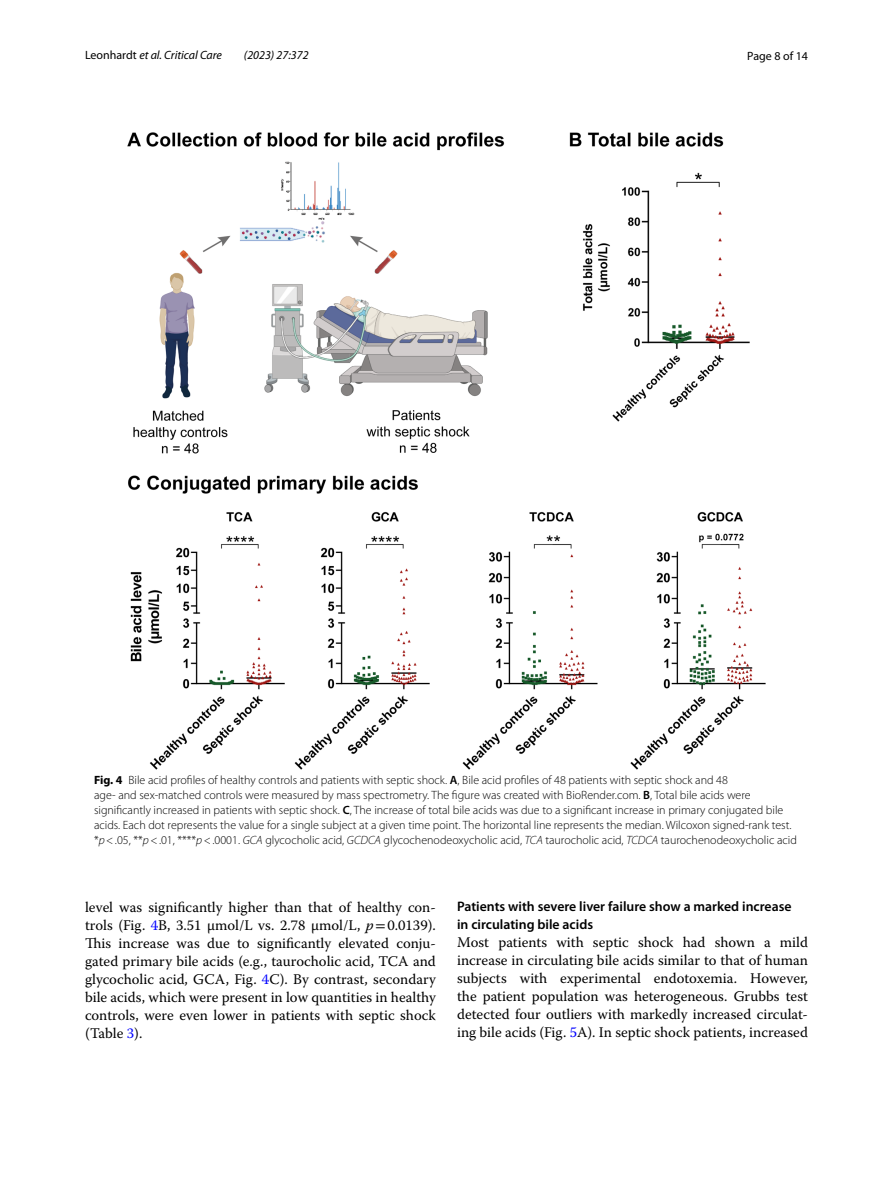
<style>
.page{position:relative;width:893px;height:1187px;background:#fff}
.page>*{position:absolute;margin:0;border:0;box-sizing:border-box;transform-origin:0 0}
.t1{font:14.7px/18px "Warnock Pro";color:#000;text-align:justify}
.t2{font:600 13.8px/18px "Myriad Pro";color:#000}
.t3{font:300 12px/15px "Myriad Pro";color:#000}
.t4{font:italic 12px "Myriad Pro";color:#000}
.t5{font:12px "Myriad Pro";color:#000}
.s1{font-style:normal}
.s2{font-weight:700}
.s3{font-weight:600}
.s4{font-style:italic}
.s5{color:#00f}
.s6{font-family:"STIX"}
</style>
<div class="page">
<img style="left:128px;top:133px;width:637px;height:636px">
<p class="t4" style="left:85px;top:48px;width:139px"><span class="s1">Leonhardt</span> et al. Critical Care</p>
<p class="t4" style="left:244px;top:48px;width:66px">(2023) 27:372</p>
<p class="t5" style="left:747px;top:48px;width:62px">Page 8 of 14</p>
<p class="t3" style="left:94px;top:773px;width:704px"><span class="s2">Fig. 4</span> Bile acid profiles of healthy controls and patients with septic shock. <span class="s3">A</span>, Bile acid profiles of 48 patients with septic shock and 48<br>age- and sex-matched controls were measured by mass spectrometry. The figure was created with BioRender.com. <span class="s3">B</span>, Total bile acids were significantly increased in patients with septic shock. <span class="s3">C</span>, The increase of total bile acids was due to a significant increase in primary conjugated bile acids. Each dot represents the value for a single subject at a given time point. The horizontal line represents the median. Wilcoxon signed-rank test. *<span class="s4">p</span>&lt;.05, **<span class="s4">p</span>&lt;.01, ****<span class="s4">p</span>&lt;.0001. <span class="s4">GCA</span> glycocholic acid, <span class="s4">GCDCA</span> glycochenodeoxycholic acid, <span class="s4">TCA</span> taurocholic acid, <span class="s4">TCDCA</span> taurochenodeoxycholic acid</p>
<p class="t1" style="left:85px;top:897px;width:352px">level was significantly higher than that of healthy con&shy;trols (Fig. <span class="s5">4</span>B, 3.51 µmol/L vs. 2.78 µmol/L, <span class="s4">p</span><span class="s6">=</span>0.0139).<br>This increase was due to significantly elevated conju&shy;gated primary bile acids (e.g., taurocholic acid, TCA and glycocholic acid, GCA, Fig. <span class="s5">4</span>C). By contrast, secondary bile acids, which were present in low quantities in healthy controls, were even lower in patients with septic shock (Table <span class="s5">3</span>).</p>
<p class="t2" style="left:457px;top:897px;width:336px">Patients with severe liver failure show a marked increase in circulating bile acids</p>
<p class="t1" style="left:457px;top:933px;width:352px">Most patients with septic shock had shown a mild increase in circulating bile acids similar to that of human subjects with experimental endotoxemia. However, the patient population was heterogeneous. Grubbs test detected four outliers with markedly increased circulat&shy;ing bile acids (Fig. <span class="s5">5</span>A). In septic shock patients, increased</p>
</div>
